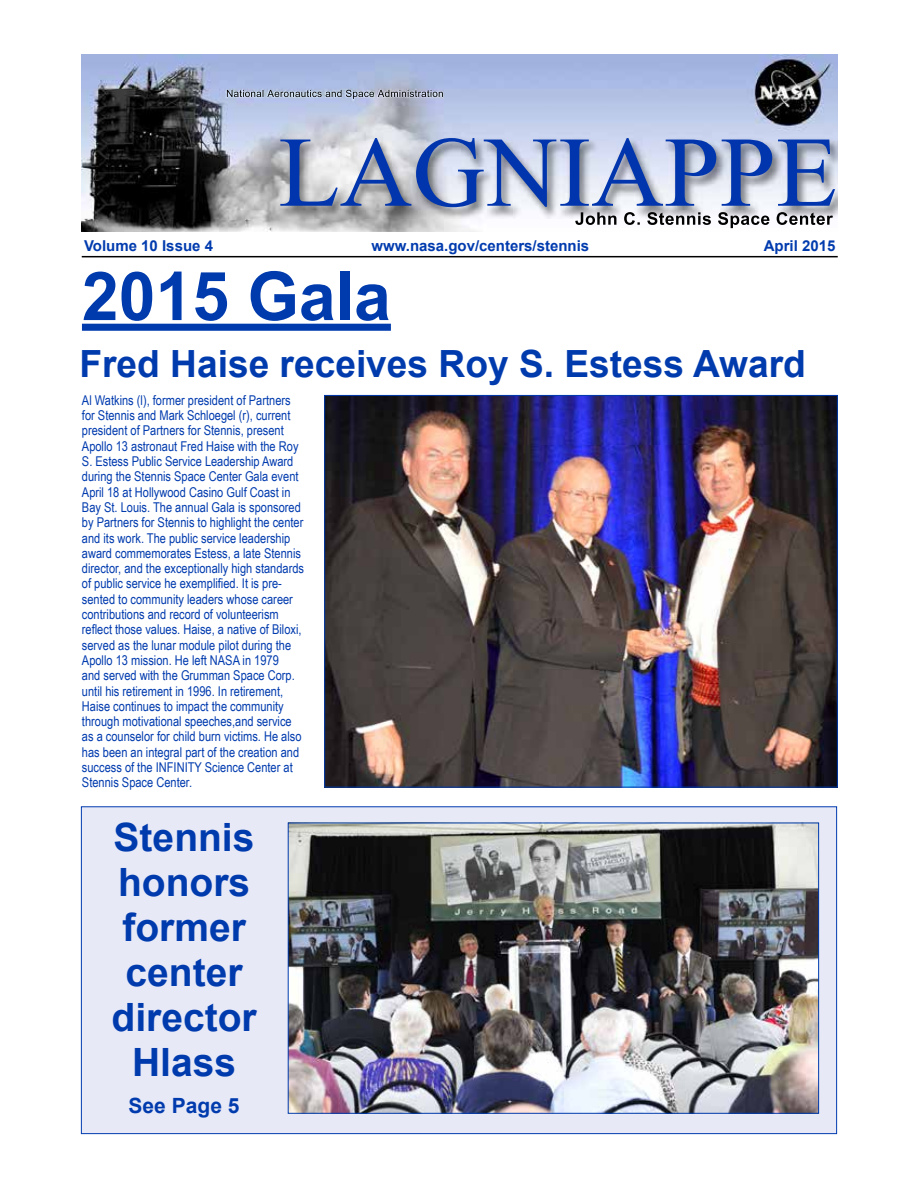
<style>
.page{position:relative;width:918px;height:1188px;background:#fff}
.page>*{position:absolute;margin:0;border:0;box-sizing:border-box;transform-origin:0 0}
.t1{font:700 67.5px "Arial";color:#003bae}
.t2{font:700 39px/45px "Arial";color:#003bae;text-align:center}
.t3{font:700 37.5px "Arial";color:#003bae}
.t4{font:700 21px "Arial";color:#003bae}
.t5{font:700 15px "Arial";color:#003bae}
.t6{font:13.5px/15.3px "Arial Narrow";color:#003bae}
</style>
<div class="page">
<div style="left:81px;top:806px;width:756px;height:328px;background:#e8e9f7;border:1px solid #003bae"></div>
<img style="left:82px;top:54px;width:756px;height:178px">
<img style="left:597px;top:212px;width:190px;height:13px">
<img style="left:340px;top:138px;width:495px;height:69px">
<img style="left:227px;top:90px;width:162px;height:7px">
<img style="left:399px;top:90px;width:44px;height:7px">
<hr style="left:82px;top:256px;width:756px;height:1px;background:#000">
<img style="left:290px;top:825px;width:527px;height:287px">
<div style="left:288px;top:823px;width:531px;height:291px;border:1px solid #003bae"></div>
<img style="left:326px;top:397px;width:510px;height:389px">
<div style="left:82px;top:324px;width:309px;height:7px;background:#003bae"></div>
<p class="t5" style="left:84px;top:236px;width:130px">Volume 10 Issue 4</p>
<p class="t5" style="left:371px;top:236px;width:219px">www.nasa.gov/centers/stennis</p>
<p class="t5" style="left:764px;top:236px;width:73px">April 2015</p>
<h1 class="t1" style="left:82px;top:251px;width:310px">2015 Gala</h1>
<h3 class="t3" style="left:80px;top:339px;width:728px">Fred Haise receives Roy S. Estess Award</h3>
<p class="t6" style="left:82px;top:392px;width:224px">Al Watkins (l), former president of Partners for Stennis and Mark Schloegel (r), current president of Partners for Stennis, present Apollo 13 astronaut Fred Haise with the Roy S. Estess Public Service Leadership Award during the Stennis Space Center Gala event April 18 at Hollywood Casino Gulf Coast in Bay St. Louis. The annual Gala is sponsored by Partners for Stennis to highlight the center and its work. The public service leadership award commemorates Estess, a late Stennis director, and the exceptionally high standards of public service he exemplified. It is pre&shy;sented to community leaders whose career contributions and record of volunteerism reflect those values. Haise, a native of Biloxi, served as the lunar module pilot during the Apollo 13 mission. He left NASA in 1979<br>and served with the Grumman Space Corp. until his retirement in 1996. In retirement, Haise continues to impact the community through motivational speeches,and service as a counselor for child burn victims. He also has been an integral part of the creation and success of the INFINITY Science Center at Stennis Space Center.</p>
<h2 class="t2" style="left:112px;top:816px;width:147px">Stennis honors former center director<br>Hlass</h2>
<h3 class="t4" style="left:129px;top:1092px;width:112px">See Page 5</h3>
</div>
